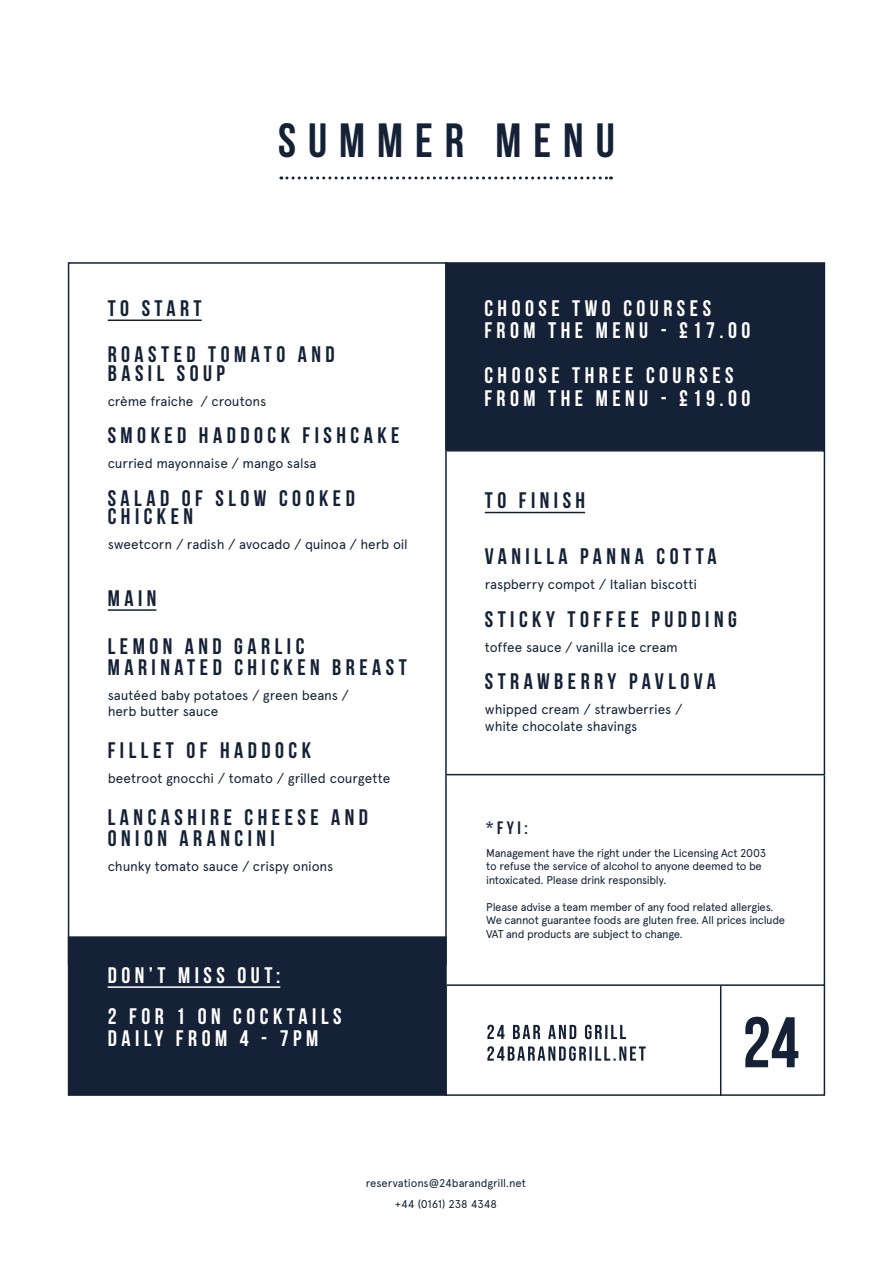
<style>
.page{position:relative;width:893px;height:1263px;background:#fff}
.page>*{position:absolute;margin:0;border:0;box-sizing:border-box;transform-origin:0 0}
.t1{font:48px "Bebas Neue";letter-spacing:.25em;color:#142136}
.t2{font:22.5px/46px "Bebas Neue";letter-spacing:.2em;color:#142136}
.t3{font:22.5px/22.5px "Bebas Neue";letter-spacing:.2em;color:#fff}
.t4{font:18px "Bebas Neue";color:#142136}
.t5{font:13.5px/16.5px "Apercu";letter-spacing:-.01em;color:#142136}
.t6{font:11.25px/13.5px "Apercu";letter-spacing:-.03em;color:#142136}
.t7{font:11.25px/21.8px "Apercu";letter-spacing:-.01em;color:#142136;text-align:center}
</style>
<div class="page">
<div style="left:68px;top:936px;width:379px;height:160px;background:#142136;border:2px solid #142136"></div>
<div style="left:445px;top:262px;width:380px;height:189px;background:#142136;border:2px solid #142136"></div>
<hr style="left:108px;top:319px;width:94px;height:2px;background:#142136">
<hr style="left:108px;top:609px;width:48px;height:2px;background:#142136">
<div style="left:68px;top:262px;width:379px;height:703px;border:2px solid #142136"></div>
<hr style="left:485px;top:512px;width:100px;height:1px;background:#142136">
<hr style="left:108px;top:986px;width:172px;height:2px;background:#fff">
<div style="left:446px;top:450px;width:379px;height:325px;border:2px solid #142136"></div>
<svg style="left:445px;top:774px;width:381px;height:213px"></svg>
<svg style="left:281px;top:176px;width:330px;height:3px"></svg>
<div style="left:445px;top:985px;width:380px;height:111px;border:2px solid #142136"></div>
<svg style="left:745px;top:1017px;width:53px;height:50px"></svg>
<svg style="left:487px;top:1046px;width:159px;height:15px"></svg>
<svg style="left:487px;top:1025px;width:139px;height:14px"></svg>
<hr style="left:720px;top:986px;width:1px;height:110px;background:#142136">
<h1 class="t1" style="left:278px;top:114px;width:338px">SUMMER MENU</h1>
<h2 class="t2" style="left:108px;top:285px;width:228px">TO START<br>ROASTED TOMATO AND</h2>
<h2 class="t2" style="left:108px;top:350px;width:119px">BASIL SOUP</h2>
<p class="t5" style="left:108px;top:392px;width:160px">crème fraiche / croutons</p>
<h2 class="t2" style="left:108px;top:412px;width:293px">SMOKED HADDOCK FISHCAKE</h2>
<p class="t5" style="left:108px;top:455px;width:210px">curried mayonnaise / mango salsa</p>
<h2 class="t2" style="left:108px;top:488px;width:249px;line-height:18.8px">SALAD OF SLOW COOKED<br>CHICKEN</h2>
<p class="t5" style="left:108px;top:536px;width:301px">sweetcorn / radish / avocado / quinoa / herb oil</p>
<h2 class="t2" style="left:108px;top:573px;width:198px;line-height:48.3px">MAIN<br>LEMON AND GARLIC</h2>
<h2 class="t2" style="left:108px;top:644px;width:301px">MARINATED CHICKEN BREAST</h2>
<p class="t5" style="left:108px;top:687px;width:243px">sautéed baby potatoes / green beans / herb butter sauce</p>
<h2 class="t2" style="left:108px;top:727px;width:205px">FILLET OF HADDOCK</h2>
<p class="t5" style="left:108px;top:770px;width:284px">beetroot gnocchi / tomato / grilled courgette</p>
<h2 class="t2" style="left:108px;top:807px;width:262px;line-height:21px">LANCASHIRE CHEESE AND<br>ONION ARANCINI</h2>
<p class="t5" style="left:108px;top:858px;width:227px">chunky tomato sauce / crispy onions</p>
<h2 class="t3" style="left:108px;top:954px;width:235px;line-height:41.2px">DON’T MISS OUT:<br>2 FOR 1 ON COCKTAILS</h2>
<h2 class="t3" style="left:108px;top:1027px;width:212px">DAILY FROM 4 - 7PM</h2>
<h2 class="t3" style="left:484px;top:297px;width:268px">CHOOSE TWO COURSES<br>FROM THE MENU - £17.00</h2>
<h2 class="t3" style="left:484px;top:364px;width:268px">CHOOSE THREE COURSES<br>FROM THE MENU - £19.00</h2>
<h2 class="t2" style="left:485px;top:477px;width:102px">TO FINISH</h2>
<h2 class="t2" style="left:485px;top:533px;width:233px">VANILLA PANNA COTTA</h2>
<p class="t5" style="left:485px;top:576px;width:214px">raspberry compot / Italian biscotti</p>
<h2 class="t2" style="left:485px;top:596px;width:254px">STICKY TOFFEE PUDDING</h2>
<p class="t5" style="left:485px;top:639px;width:195px">toffee sauce / vanilla ice cream</p>
<h2 class="t2" style="left:485px;top:658px;width:233px">STRAWBERRY PAVLOVA</h2>
<p class="t5" style="left:485px;top:701px;width:199px">whipped cream / strawberries / white chocolate shavings</p>
<h3 class="t4" style="left:486px;top:818px;width:43px">*FYI:</h3>
<p class="t6" style="left:486px;top:846px;width:281px">Management have the right under the Licensing Act 2003 to refuse the service of alcohol to anyone deemed to be intoxicated. Please drink responsibly.</p>
<p class="t6" style="left:486px;top:900px;width:300px">Please advise a team member of any food related allergies.<br>We cannot guarantee foods are gluten free. All prices include<br>VAT and products are subject to change.</p>
<p class="t7" style="left:366px;top:1172px;width:162px">reservations@24barandgrill.net +44 (0161) 238 4348</p>
</div>
